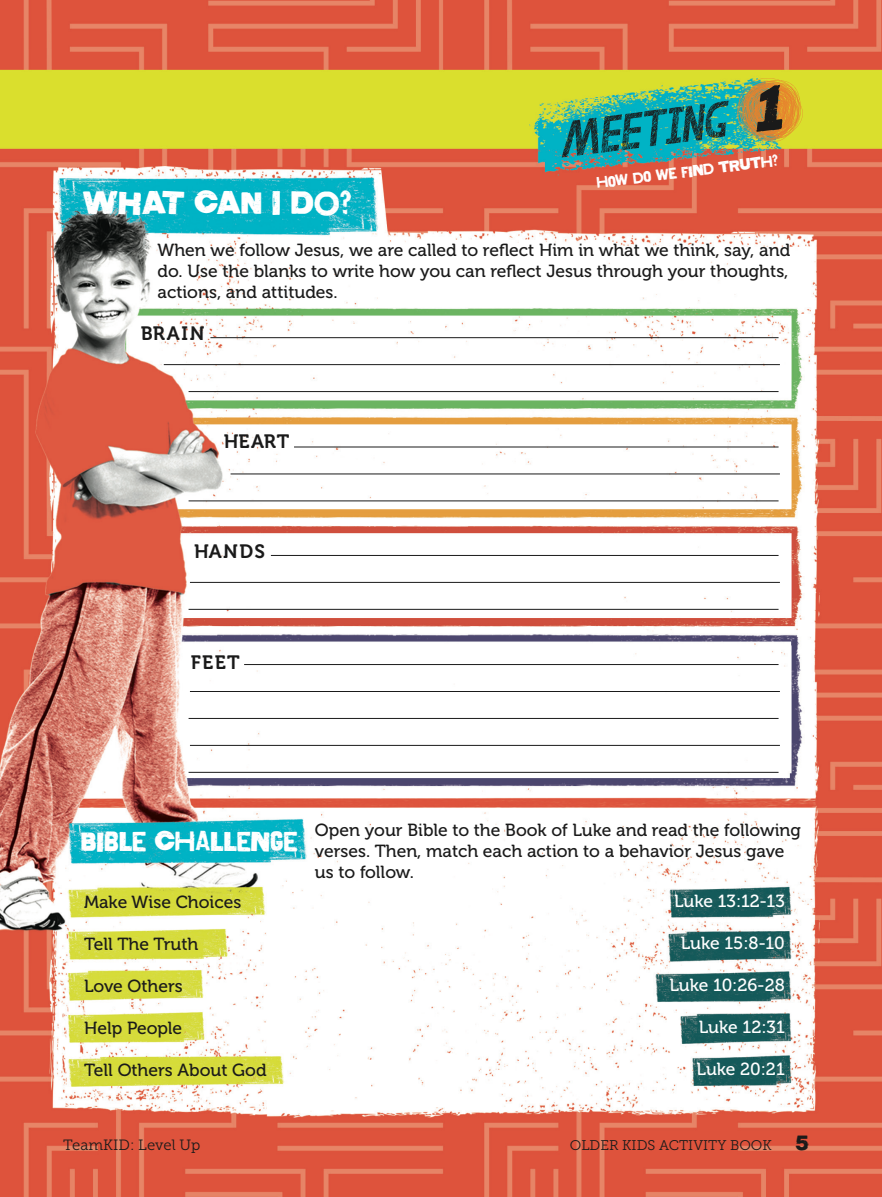
<style>
.page{position:relative;width:882px;height:1197px;background:#fff}
.page>*{position:absolute;margin:0;border:0;box-sizing:border-box;transform-origin:0 0}
.t1{font:32.9px "Shelton";color:#fff}
.t2{font:28px "Shelton";color:#fff}
.t3{font:19.25px "Museo 700";letter-spacing:.07em;color:#1a1a1a}
.t4{font:17.5px/21px "Museo 500";color:#1a1a1a;text-align:justify}
.t5{font:17.5px "Museo 500";letter-spacing:-.005em;color:#fff}
.t6{font:15.75px "Shelton";color:#fff}
.t7{font:14.88px "Museo Slab 300";color:#1a1a1a}
.t8{font:14px "Museo Slab 300";color:#1a1a1a}
.s1{font-family:"Shelton";font-size:21px}
</style>
<div class="page">
<img style="left:0;top:0;width:882px;height:1197px">
<hr style="left:164px;top:364px;width:616px;height:1px;background:#1a1a1a">
<hr style="left:210px;top:337px;width:569px;height:1px;background:#1a1a1a">
<hr style="left:189px;top:391px;width:590px;height:1px;background:#1a1a1a">
<hr style="left:231px;top:474px;width:549px;height:1px;background:#1a1a1a">
<hr style="left:294px;top:447px;width:485px;height:1px;background:#1a1a1a">
<hr style="left:189px;top:500px;width:590px;height:1px;background:#1a1a1a">
<hr style="left:190px;top:582px;width:590px;height:1px;background:#1a1a1a">
<hr style="left:271px;top:555px;width:508px;height:1px;background:#1a1a1a">
<hr style="left:189px;top:609px;width:590px;height:1px;background:#1a1a1a">
<hr style="left:190px;top:691px;width:590px;height:1px;background:#1a1a1a">
<hr style="left:190px;top:745px;width:590px;height:1px;background:#1a1a1a">
<hr style="left:244px;top:664px;width:535px;height:1px;background:#1a1a1a">
<hr style="left:189px;top:718px;width:590px;height:1px;background:#1a1a1a">
<hr style="left:189px;top:772px;width:590px;height:1px;background:#1a1a1a">
<svg style="left:562px;top:77px;width:242px;height:81px;background:#68a26f"></svg>
<h1 class="t1" style="left:83px;top:180px;width:271px">WHAT CAN I DO?</h1>
<p class="t6" style="left:596px;top:172px;width:184px;rotate:-7deg">HOW DO WE FIND TRUTH?</p>
<p class="t4" style="left:158px;top:240px;width:634px">When we follow Jesus, we are called to reflect Him in what we think, say, and do. Use the blanks to write how you can reflect Jesus through your thoughts, actions, and attitudes.</p>
<p class="t3" style="left:141px;top:322px;width:65px">BRAIN</p>
<p class="t3" style="left:224px;top:431px;width:67px">HEART</p>
<p class="t3" style="left:194px;top:541px;width:72px">HANDS</p>
<p class="t3" style="left:191px;top:651px;width:50px">FEET</p>
<h2 class="t2" style="left:81px;top:822px;width:218px">BIBLE CHALLENGE</h2>
<p class="t4" style="left:84px;top:891px;width:159px">Make Wise Choices</p>
<p class="t4" style="left:84px;top:933px;width:116px">Tell The Truth</p>
<p class="t4" style="left:84px;top:975px;width:100px">Love Others</p>
<p class="t4" style="left:84px;top:1017px;width:100px">Help People</p>
<p class="t4" style="left:84px;top:1059px;width:184px">Tell Others About God</p>
<p class="t4" style="left:315px;top:820px;width:487px;text-align:left">Open your Bible to the Book of Luke and read the following verses. Then, match each action to a behavior Jesus gave us to follow.</p>
<p class="t5" style="left:674px;top:892px;width:112px">Luke 13:12-13</p>
<p class="t5" style="left:681px;top:934px;width:105px">Luke 15:8-10</p>
<p class="t5" style="left:669px;top:976px;width:117px">Luke 10:26-28</p>
<p class="t5" style="left:699px;top:1018px;width:87px">Luke 12:31</p>
<p class="t5" style="left:697px;top:1060px;width:90px">Luke 20:21</p>
<p class="t7" style="left:63px;top:1136px;width:139px">TeamKID: Level Up</p>
<p class="t8" style="left:570px;top:1137px;width:240px">OLDER KIDS ACTIVITY BOOK <span class="s1">5</span></p>
</div>
